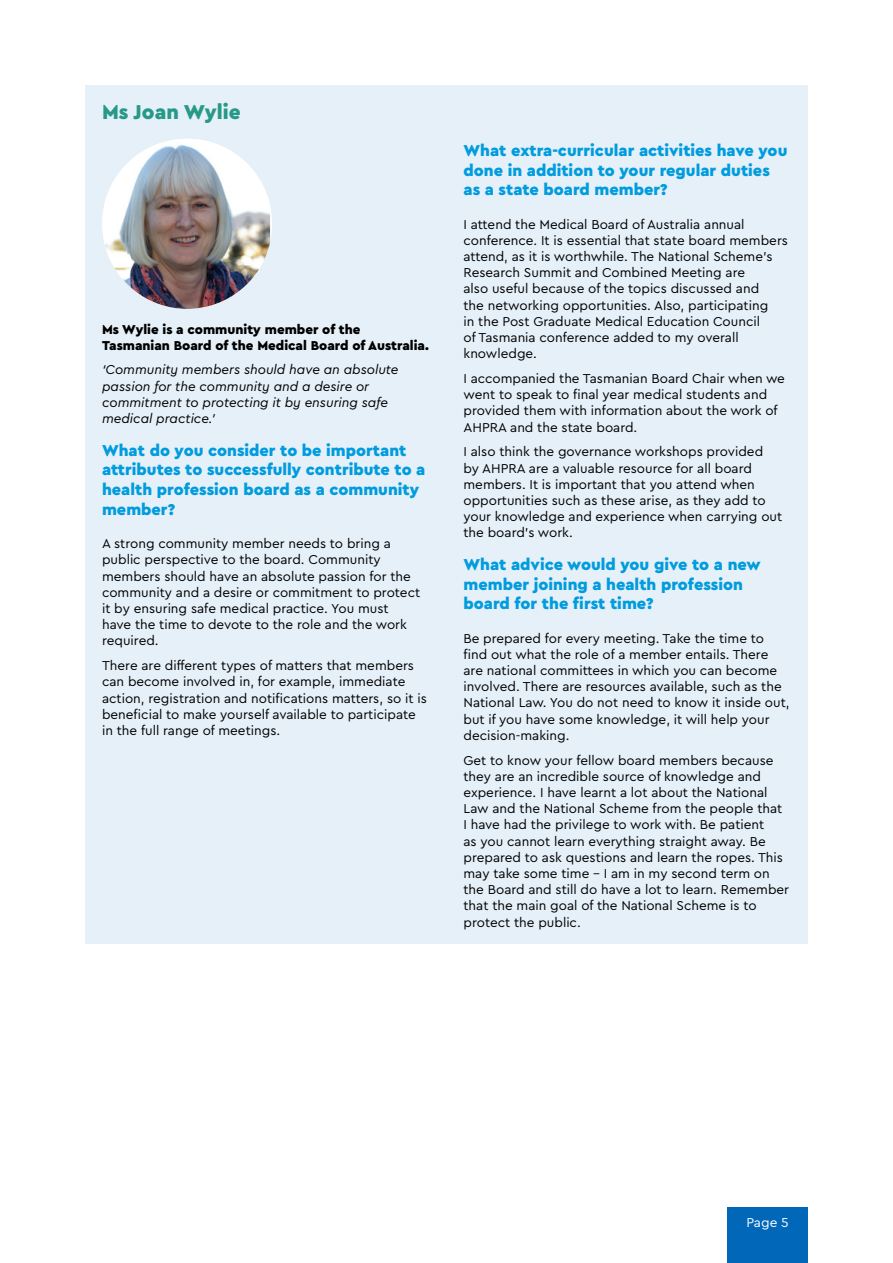
<style>
.page{position:relative;width:893px;height:1263px;background:#fff}
.page>*{position:absolute;margin:0;border:0;box-sizing:border-box;transform-origin:0 0}
.t1{font:900 21px "Cera Pro";color:#279989}
.t2{font:900 16.5px/19.8px "Cera Pro";color:#009cde}
.t3{font:13.5px/16.2px "Cera Pro";color:#000}
.t4{font:italic 13.5px/16.2px "Cera Pro";color:#000}
.t5{font:900 13.5px/16.2px "Cera Pro";color:#000}
.t6{font:13.5px "Cera Pro";color:#fff}
</style>
<div class="page">
<div style="left:727px;top:1208px;width:81px;height:55px;background:#0067b9"></div>
<div style="left:85px;top:85px;width:723px;height:859px;background:#e6f0f8"></div>
<img style="left:104px;top:139px;width:166px;height:170px">
<h1 class="t1" style="left:102px;top:98px;width:140px">Ms Joan Wylie</h1>
<p class="t5" style="left:102px;top:320px;width:328px">Ms Wylie is a community member of the<br>Tasmanian Board of the Medical Board of Australia.</p>
<p class="t4" style="left:102px;top:361px;width:298px">‘Community members should have an absolute passion for the community and a desire or commitment to protecting it by ensuring safe medical practice.’</p>
<p class="t2" style="left:102px;top:440px;width:325px">What do you consider to be important attributes to successfully contribute to a health profession board as a community member?</p>
<p class="t3" style="left:102px;top:535px;width:320px">A strong community member needs to bring a public perspective to the board. Community members should have an absolute passion for the community and a desire or commitment to protect it by ensuring safe medical practice. You must have the time to devote to the role and the work required.</p>
<p class="t3" style="left:102px;top:657px;width:326px">There are different types of matters that members can become involved in, for example, immediate action, registration and notifications matters, so it is beneficial to make yourself available to participate in the full range of meetings.</p>
<p class="t2" style="left:463px;top:140px;width:325px">What extra-curricular activities have you done in addition to your regular duties as a state board member?</p>
<p class="t3" style="left:463px;top:215px;width:326px">I attend the Medical Board of Australia annual conference. It is essential that state board members attend, as it is worthwhile. The National Scheme’s Research Summit and Combined Meeting are<br>also useful because of the topics discussed and<br>the networking opportunities. Also, participating<br>in the Post Graduate Medical Education Council<br>of Tasmania conference added to my overall knowledge.</p>
<p class="t3" style="left:463px;top:370px;width:323px">I accompanied the Tasmanian Board Chair when we went to speak to final year medical students and provided them with information about the work of AHPRA and the state board.</p>
<p class="t3" style="left:463px;top:443px;width:320px">I also think the governance workshops provided<br>by AHPRA are a valuable resource for all board members. It is important that you attend when opportunities such as these arise, as they add to your knowledge and experience when carrying out the board’s work.</p>
<p class="t2" style="left:463px;top:554px;width:299px">What advice would you give to a new member joining a health profession board for the first time?</p>
<p class="t3" style="left:463px;top:629px;width:328px">Be prepared for every meeting. Take the time to find out what the role of a member entails. There are national committees in which you can become involved. There are resources available, such as the National Law. You do not need to know it inside out, but if you have some knowledge, it will help your decision-making.</p>
<p class="t3" style="left:463px;top:751px;width:327px">Get to know your fellow board members because they are an incredible source of knowledge and experience. I have learnt a lot about the National Law and the National Scheme from the people that I have had the privilege to work with. Be patient<br>as you cannot learn everything straight away. Be prepared to ask questions and learn the ropes. This may take some time – I am in my second term on the Board and still do have a lot to learn. Remember that the main goal of the National Scheme is to protect the public.</p>
<p class="t6" style="left:746px;top:1213px;width:44px">Page 5</p>
</div>
